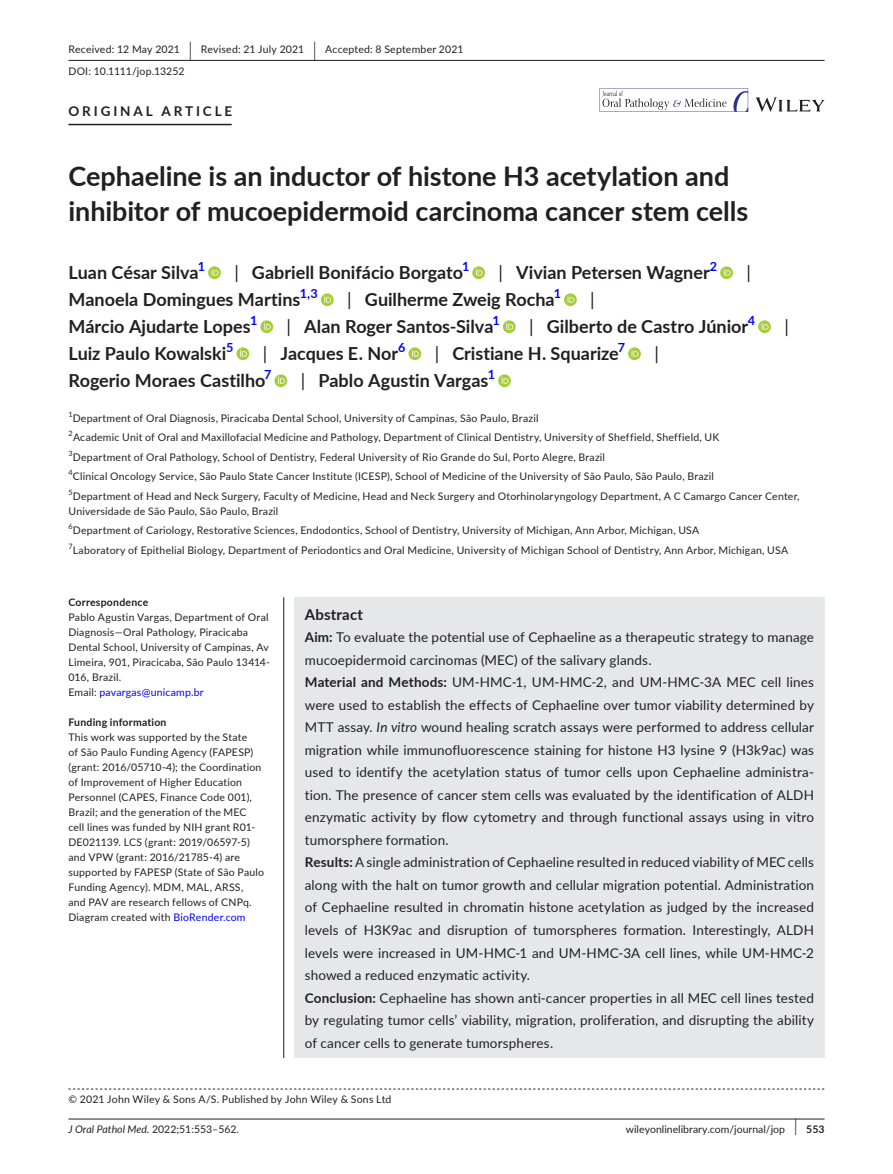
<style>
.page{position:relative;width:893px;height:1174px;background:#fff}
.page>*{position:absolute;margin:0;border:0;box-sizing:border-box;transform-origin:0 0}
.t1{font:700 27px/34.5px "Lato";color:#231f20}
.t2{font:700 18px "Lato";color:#231f20}
.t3{font:18px "Lato";color:#231f20}
.t4{font:700 15px "Lato";letter-spacing:.015em;color:#231f20}
.t5{font:13.5px/22.5px "Lato";letter-spacing:.01em;color:#231f20}
.t6{font:700 13.5px "Lato";letter-spacing:.215em;color:#231f20}
.t7{font:700 12.6px "Lato";color:#00f}
.t8{font:10.5px/15px "Lato";letter-spacing:.02em;color:#231f20}
.t9{font:10.5px "Lato";color:#231f20}
.t10{font:700 10.5px "Lato";letter-spacing:.02em;color:#231f20}
.t11{font:7.35px "Lato";color:#231f20}
.s1{font-size:19.65px}
.s2{font-weight:400}
.s3{color:#00f}
.s4{font-weight:700}
.s5{font-style:italic}
.s6{font-size:17.4px}
</style>
<div class="page">
<hr style="left:68px;top:1118px;width:756px;height:1px;background:#231f20">
<svg style="left:756px;top:97px;width:68px;height:15px"></svg>
<svg style="left:599px;top:88px;width:149px;height:24px"></svg>
<hr style="left:68px;top:60px;width:756px;height:1px;background:#231f20">
<hr style="left:68px;top:124px;width:164px;height:1px;background:#231f20">
<svg style="left:208px;top:266px;width:13px;height:13px"></svg>
<svg style="left:212px;top:269px;width:6px;height:7px"></svg>
<svg style="left:472px;top:266px;width:13px;height:13px"></svg>
<svg style="left:476px;top:269px;width:7px;height:7px"></svg>
<svg style="left:720px;top:266px;width:13px;height:13px"></svg>
<svg style="left:724px;top:269px;width:6px;height:7px"></svg>
<svg style="left:321px;top:293px;width:13px;height:13px"></svg>
<svg style="left:324px;top:296px;width:7px;height:7px"></svg>
<svg style="left:564px;top:293px;width:13px;height:13px"></svg>
<svg style="left:567px;top:296px;width:7px;height:7px"></svg>
<svg style="left:260px;top:320px;width:13px;height:13px"></svg>
<svg style="left:264px;top:323px;width:7px;height:7px"></svg>
<svg style="left:503px;top:320px;width:13px;height:13px"></svg>
<svg style="left:506px;top:323px;width:7px;height:7px"></svg>
<svg style="left:758px;top:320px;width:13px;height:13px"></svg>
<svg style="left:762px;top:323px;width:6px;height:7px"></svg>
<svg style="left:236px;top:347px;width:13px;height:13px"></svg>
<svg style="left:240px;top:350px;width:7px;height:7px"></svg>
<svg style="left:408px;top:347px;width:13px;height:13px"></svg>
<svg style="left:412px;top:350px;width:7px;height:7px"></svg>
<svg style="left:628px;top:347px;width:13px;height:13px"></svg>
<svg style="left:631px;top:350px;width:7px;height:7px"></svg>
<svg style="left:274px;top:374px;width:13px;height:13px"></svg>
<svg style="left:278px;top:377px;width:7px;height:7px"></svg>
<svg style="left:498px;top:374px;width:13px;height:13px"></svg>
<svg style="left:502px;top:377px;width:6px;height:7px"></svg>
<svg style="left:68px;top:1088px;width:756px;height:1px"></svg>
<div style="left:294px;top:597px;width:530px;height:461px;background:#e6e7e9"></div>
<hr style="left:283px;top:597px;width:1px;height:461px;background:#231f20">
<p class="t8" style="left:68px;top:38px;width:397px;line-height:21.8px">Received: 12 May 2021 <span class="s1">|</span> Revised: 21 July 2021 <span class="s1">|</span> Accepted: 8 September 2021<br>DOI: 10.1111/jop.13252</p>
<p class="t6" style="left:68px;top:101px;width:165px">ORIGINAL ARTICLE</p>
<h1 class="t1" style="left:68px;top:158px;width:681px">Cephaeline is an inductor of histone H3 acetylation and inhibitor of mucoepidermoid carcinoma cancer stem cells</h1>
<h2 class="t2" style="left:68px;top:259px;width:132px">Luan César Silva</h2>
<p class="t7" style="left:198px;top:257px;width:9px">1</p>
<h2 class="t2" style="left:234px;top:259px;width:230px"><span class="s2">|</span> Gabriell Bonifácio Borgato</h2>
<p class="t7" style="left:462px;top:257px;width:9px">1</p>
<h2 class="t2" style="left:499px;top:259px;width:213px"><span class="s2">|</span> Vivian Petersen Wagner</h2>
<p class="t7" style="left:710px;top:257px;width:9px">2</p>
<h2 class="t3" style="left:746px;top:260px;width:6px">|</h2>
<h2 class="t2" style="left:68px;top:286px;width:233px">Manoela Domingues Martins</h2>
<p class="t7" style="left:300px;top:284px;width:20px">1,3</p>
<h2 class="t2" style="left:347px;top:286px;width:209px"><span class="s2">|</span> Guilherme Zweig Rocha</h2>
<p class="t7" style="left:554px;top:284px;width:9px">1</p>
<h2 class="t3" style="left:590px;top:287px;width:6px">|</h2>
<h2 class="t2" style="left:68px;top:313px;width:184px">Márcio Ajudarte Lopes</h2>
<p class="t7" style="left:250px;top:311px;width:9px">1</p>
<h2 class="t2" style="left:287px;top:313px;width:208px"><span class="s2">|</span> Alan Roger Santos-Silva</h2>
<p class="t7" style="left:493px;top:311px;width:9px">1</p>
<h2 class="t2" style="left:529px;top:313px;width:221px"><span class="s2">|</span> Gilberto de Castro Júnior</h2>
<p class="t7" style="left:748px;top:311px;width:9px">4</p>
<h2 class="t3" style="left:784px;top:314px;width:6px">|</h2>
<h2 class="t2" style="left:68px;top:340px;width:159px">Luiz Paulo Kowalski</h2>
<p class="t7" style="left:226px;top:338px;width:9px">5</p>
<h2 class="t2" style="left:263px;top:340px;width:137px"><span class="s2">|</span> Jacques E. Nor</h2>
<p class="t7" style="left:398px;top:338px;width:9px">6</p>
<h2 class="t2" style="left:435px;top:340px;width:185px"><span class="s2">|</span> Cristiane H. Squarize</h2>
<p class="t7" style="left:618px;top:338px;width:9px">7</p>
<h2 class="t3" style="left:654px;top:341px;width:6px">|</h2>
<h2 class="t2" style="left:68px;top:367px;width:198px">Rogerio Moraes Castilho</h2>
<p class="t7" style="left:264px;top:365px;width:9px">7</p>
<h2 class="t2" style="left:301px;top:367px;width:189px"><span class="s2">|</span> Pablo Agustin Vargas</h2>
<p class="t7" style="left:488px;top:365px;width:9px">1</p>
<p class="t11" style="left:68px;top:409px;width:6px">1</p>
<p class="t8" style="left:73px;top:410px;width:467px">Department of Oral Diagnosis, Piracicaba Dental School, University of Campinas, São Paulo, Brazil</p>
<p class="t11" style="left:68px;top:428px;width:6px">2</p>
<p class="t8" style="left:73px;top:429px;width:648px">Academic Unit of Oral and Maxillofacial Medicine and Pathology, Department of Clinical Dentistry, University of Sheffield, Sheffield, UK</p>
<p class="t11" style="left:68px;top:448px;width:6px">3</p>
<p class="t8" style="left:73px;top:449px;width:534px">Department of Oral Pathology, School of Dentistry, Federal University of Rio Grande do Sul, Porto Alegre, Brazil</p>
<p class="t11" style="left:68px;top:467px;width:6px">4</p>
<p class="t8" style="left:73px;top:468px;width:642px">Clinical Oncology Service, São Paulo State Cancer Institute (ICESP), School of Medicine of the University of São Paulo, São Paulo, Brazil</p>
<p class="t11" style="left:68px;top:487px;width:6px">5</p>
<p class="t8" style="left:68px;top:488px;width:732px;text-indent:4px">Department of Head and Neck Surgery, Faculty of Medicine, Head and Neck Surgery and Otorhinolaryngology Department, A C Camargo Cancer Center,<br>Universidade de São Paulo, São Paulo, Brazil</p>
<p class="t11" style="left:68px;top:521px;width:6px">6</p>
<p class="t8" style="left:73px;top:522px;width:628px">Department of Cariology, Restorative Sciences, Endodontics, School of Dentistry, University of Michigan, Ann Arbor, Michigan, USA</p>
<p class="t11" style="left:68px;top:541px;width:6px">7</p>
<p class="t8" style="left:73px;top:542px;width:717px">Laboratory of Epithelial Biology, Department of Periodontics and Oral Medicine, University of Michigan School of Dentistry, Ann Arbor, Michigan, USA</p>
<p class="t10" style="left:68px;top:594px;width:81px">Correspondence</p>
<p class="t8" style="left:68px;top:609px;width:203px">Pablo Agustin Vargas, Department of Oral Diagnosis—Oral Pathology, Piracicaba Dental School, University of Campinas, Av Limeira, 901, Piracicaba, São Paulo 13414- 016, Brazil.<br>Email: <span class="s3">pavargas@unicamp.br</span></p>
<p class="t10" style="left:68px;top:714px;width:100px">Funding information</p>
<p class="t8" style="left:68px;top:729px;width:197px">This work was supported by the State<br>of São Paulo Funding Agency (FAPESP) (grant: 2016/05710-4); the Coordination of Improvement of Higher Education Personnel (CAPES, Finance Code 001), Brazil; and the generation of the MEC cell lines was funded by NIH grant R01- DE021139. LCS (grant: 2019/06597-5) and VPW (grant: 2016/21785-4) are supported by FAPESP (State of São Paulo Funding Agency). MDM, MAL, ARSS,<br>and PAV are research fellows of CNPq.<br>Diagram created with <span class="s3">BioRender.com</span></p>
<h3 class="t4" style="left:305px;top:603px;width:60px">Abstract</h3>
<p class="t5" style="left:305px;top:625px;width:511px"><span class="s4">Aim:</span> To evaluate the potential use of Cephaeline as a therapeutic strategy to manage mucoepidermoid carcinomas (MEC) of the salivary glands.<br><span class="s4">Material and Methods:</span> UM-HMC-1, UM-HMC-2, and UM-HMC-3A MEC cell lines were used to establish the effects of Cephaeline over tumor viability determined by MTT assay. <span class="s5">In vitro</span> wound healing scratch assays were performed to address cellular migration while immunofluorescence staining for histone H3 lysine 9 (H3k9ac) was used to identify the acetylation status of tumor cells upon Cephaeline administra&shy;tion. The presence of cancer stem cells was evaluated by the identification of ALDH enzymatic activity by flow cytometry and through functional assays using in vitro tumorsphere formation.<br><span class="s4">Results:</span> A single administration of Cephaeline resulted in reduced viability of MEC cells along with the halt on tumor growth and cellular migration potential. Administration of Cephaeline resulted in chromatin histone acetylation as judged by the increased levels of H3K9ac and disruption of tumorspheres formation. Interestingly, ALDH levels were increased in UM-HMC-1 and UM-HMC-3A cell lines, while UM-HMC-2 showed a reduced enzymatic activity.<br><span class="s4">Conclusion:</span> Cephaeline has shown anti-cancer properties in all MEC cell lines tested by regulating tumor cells’ viability, migration, proliferation, and disrupting the ability of cancer cells to generate tumorspheres.</p>
<p class="t8" style="left:68px;top:1091px;width:325px">© 2021 John Wiley &amp; Sons A/S. Published by John Wiley &amp; Sons Ltd</p>
<p class="t9" style="left:68px;top:1121px;width:172px"><span class="s5">J Oral Pathol Med.</span> 2022;51:553–562.</p>
<p class="t9" style="left:626px;top:1121px;width:200px">wileyonlinelibrary.com/journal/jop <span class="s6">|</span> <span class="s4">553</span></p>
</div>
